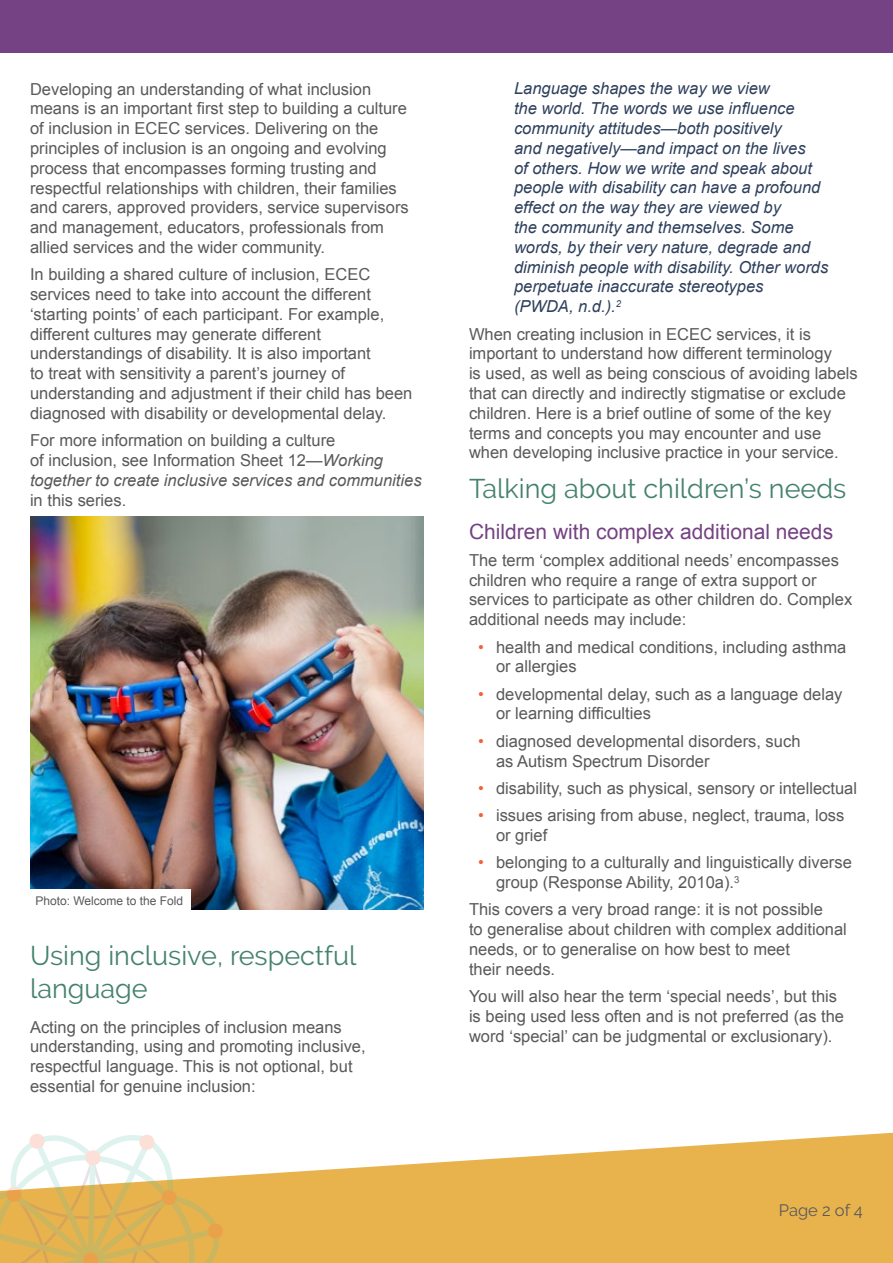
<style>
.page{position:relative;width:893px;height:1263px;background:#fff}
.page>*{position:absolute;margin:0;border:0;box-sizing:border-box;transform-origin:0 0}
.Heading_2{font:27px/32.4px "Raleway";color:#45826e}
.Heading_3{font:21px "Arial";color:#754283}
.Body{font:16.5px/19.8px "Arial";color:#59595c}
.quote{font:italic 16.5px/19.8px "Arial";color:#2e405c}
.t1{font:16.5px "Raleway";color:#59595c}
.t2{font:12px "Arial";color:#59595c}
.s1{font-style:italic}
.s2{color:#f2613d}
</style>
<div class="page">
<div style="left:0;top:0;width:893px;height:53px;background:#754283"></div>
<svg style="left:224px;top:1132px;width:669px;height:131px;fill:#e8b34d"></svg>
<svg style="left:0;top:1134px;width:224px;height:129px"></svg>
<img style="left:30px;top:516px;width:394px;height:393px">
<div style="left:28px;top:889px;width:163px;height:24px;background:#fff"></div>
<p class="Body" style="left:30px;top:79px;width:380px">Developing an understanding of what inclusion means is an important first step to building a culture of inclusion in ECEC services. Delivering on the principles of inclusion is an ongoing and evolving process that encompasses forming trusting and respectful relationships with children, their families and carers, approved providers, service supervisors and management, educators, professionals from allied services and the wider community.</p>
<p class="Body" style="left:30px;top:265px;width:384px">In building a shared culture of inclusion, ECEC services need to take into account the different ‘starting points’ of each participant. For example, different cultures may generate different understandings of disability. It is also important<br>to treat with sensitivity a parent’s journey of understanding and adjustment if their child has been diagnosed with disability or developmental delay.</p>
<p class="Body" style="left:30px;top:431px;width:393px">For more information on building a culture<br>of inclusion, see Information Sheet 12—<span class="s1">Working together to create inclusive services and communities </span>in this series.</p>
<p class="t2" style="left:35px;top:893px;width:149px">Photo: Welcome to the Fold</p>
<h2 class="Heading_2" style="left:30px;top:939px;width:328px">Using inclusive, respectful language</h2>
<p class="Body" style="left:30px;top:1017px;width:337px">Acting on the principles of inclusion means understanding, using and promoting inclusive, respectful language. This is not optional, but essential for genuine inclusion:</p>
<p class="quote" style="left:514px;top:79px;width:316px">Language shapes the way we view<br>the world. The words we use influence community attitudes—both positively<br>and negatively—and impact on the lives<br>of others. How we write and speak about people with disability can have a profound effect on the way they are viewed by<br>the community and themselves. Some words, by their very nature, degrade and diminish people with disability. Other words perpetuate inaccurate stereotypes<br>(PWDA, n.d.).<sup>2</sup></p>
<p class="Body" style="left:469px;top:324px;width:390px">When creating inclusion in ECEC services, it is important to understand how different terminology<br>is used, as well as being conscious of avoiding labels that can directly and indirectly stigmatise or exclude children. Here is a brief outline of some of the key terms and concepts you may encounter and use when developing inclusive practice in your service.</p>
<h2 class="Heading_2" style="left:469px;top:472px;width:379px">Talking about children’s needs</h2>
<h3 class="Heading_3" style="left:469px;top:517px;width:366px">Children with complex additional needs</h3>
<p class="Body" style="left:469px;top:550px;width:385px">The term ‘complex additional needs’ encompasses children who require a range of extra support or services to participate as other children do. Complex additional needs may include:</p>
<p class="Body" style="left:496px;top:637px;width:352px;text-indent:-18px"><span class="s2">•</span> health and medical conditions, including asthma or allergies</p>
<p class="Body" style="left:496px;top:684px;width:348px;text-indent:-18px"><span class="s2">•</span> developmental delay, such as a language delay or learning difficulties</p>
<p class="Body" style="left:496px;top:731px;width:306px;text-indent:-18px"><span class="s2">•</span> diagnosed developmental disorders, such as Autism Spectrum Disorder</p>
<p class="Body" style="left:478px;top:778px;width:380px"><span class="s2">•</span> disability, such as physical, sensory or intellectual</p>
<p class="Body" style="left:496px;top:806px;width:350px;text-indent:-18px"><span class="s2">•</span> issues arising from abuse, neglect, trauma, loss or grief</p>
<p class="Body" style="left:496px;top:853px;width:357px;text-indent:-18px"><span class="s2">•</span> belonging to a culturally and linguistically diverse group (Response Ability, 2010a).<sup>3</sup></p>
<p class="Body" style="left:469px;top:900px;width:379px">This covers a very broad range: it is not possible<br>to generalise about children with complex additional needs, or to generalise on how best to meet<br>their needs.</p>
<p class="Body" style="left:469px;top:986px;width:377px">You will also hear the term ‘special needs’, but this is being used less often and is not preferred (as the word ‘special’ can be judgmental or exclusionary).</p>
<p class="t1" style="left:779px;top:1200px;width:86px">Page 2 of 4</p>
</div>
